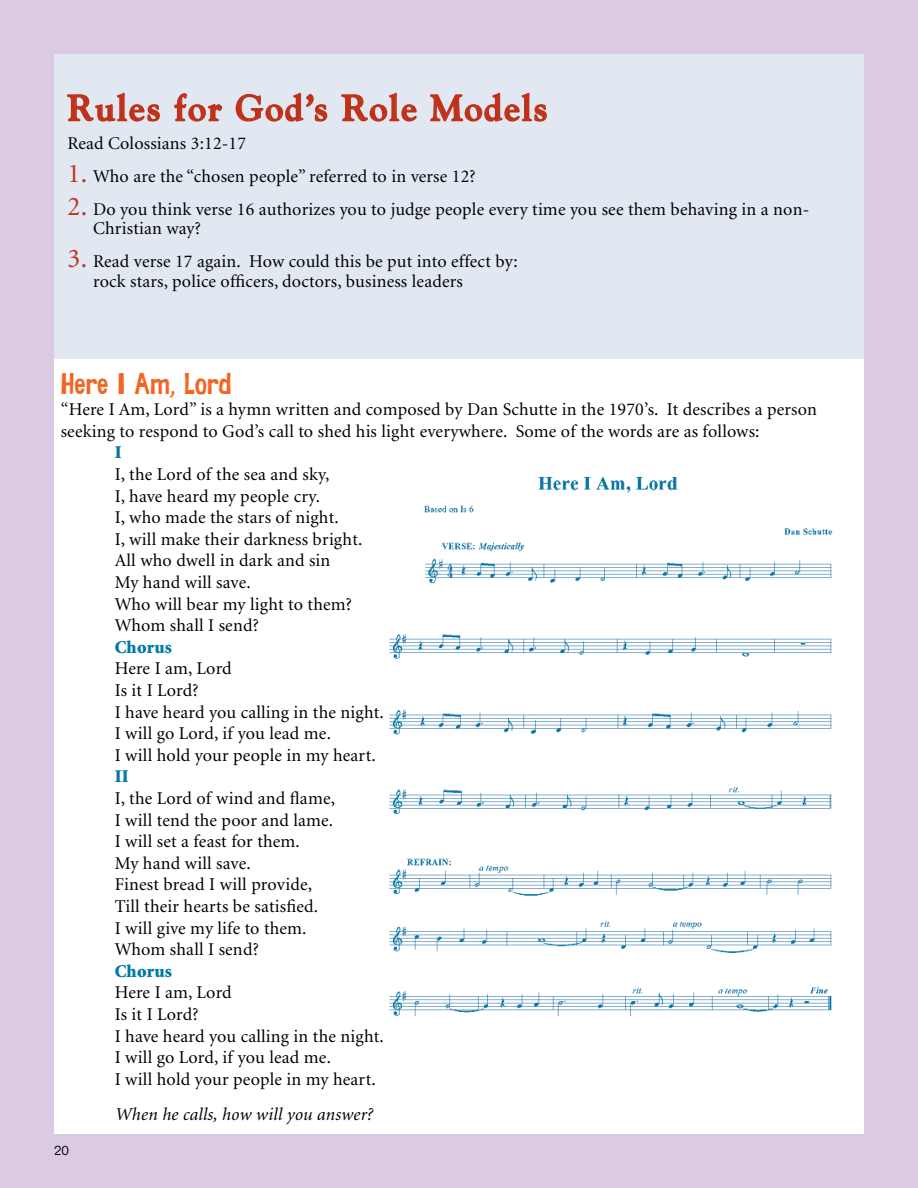
<style>
.page{position:relative;width:918px;height:1188px;background:#dbcae3}
.page>*{position:absolute;margin:0;border:0;box-sizing:border-box;transform-origin:0 0}
.t1{font:700 36px "Goudy";letter-spacing:.05em;color:#c0311a}
.t2{font:30px "Salade Fiestas";color:#f26522}
.t3{font:18px/21.6px "Minion";letter-spacing:.01em;color:#000}
.t4{font:italic 18px "Minion";letter-spacing:.01em;color:#000}
.t5{font:900 18px "Minion";letter-spacing:.01em;color:#0179a5}
.t6{font:300 13.5px "Folio";color:#000}
.s1{font-size:27px;color:#c0311a}
</style>
<div class="page">
<div style="left:54px;top:54px;width:810px;height:1080px;background:#fff"></div>
<img style="left:389px;top:476px;width:443px;height:541px">
<div style="left:54px;top:54px;width:810px;height:304px;background:#e1e8f1"></div>
<svg style="left:67px;top:92px;width:93px;height:30px"></svg>
<svg style="left:174px;top:93px;width:49px;height:29px"></svg>
<svg style="left:235px;top:93px;width:93px;height:29px"></svg>
<svg style="left:341px;top:92px;width:76px;height:30px"></svg>
<svg style="left:430px;top:92px;width:117px;height:30px"></svg>
<h1 class="t1" style="left:68px;top:86px;width:482px">Rules for God’s Role Models</h1>
<p class="t3" style="left:68px;top:133px;width:180px">Read Colossians 3:12-17</p>
<p class="t3" style="left:68px;top:166px;width:410px"><span class="s1">1.</span> Who are the “chosen people” referred to in verse 12?</p>
<p class="t3" style="left:93px;top:200px;width:718px;line-height:19.5px;text-indent:-26px"><span class="s1">2.</span> Do you think verse 16 authorizes you to judge people every time you see them behaving in a non-<br>Christian way?</p>
<p class="t3" style="left:93px;top:252px;width:426px;line-height:19.5px;text-indent:-26px"><span class="s1">3.</span> Read verse 17 again. How could this be put into effect by: rock stars, police officers, doctors, business leaders</p>
<h2 class="t2" style="left:61px;top:365px;width:172px">Here I Am, Lord</h2>
<p class="t3" style="left:61px;top:399px;width:758px">“Here I Am, Lord” is a hymn written and composed by Dan Schutte in the 1970’s. It describes a person seeking to respond to God’s call to shed his light everywhere. Some of the words are as follows:</p>
<p class="t5" style="left:115px;top:444px;width:8px">I</p>
<p class="t3" style="left:115px;top:464px;width:249px">I, the Lord of the sea and sky,<br>I, have heard my people cry.<br>I, who made the stars of night.<br>I, will make their darkness bright.<br>All who dwell in dark and sin<br>My hand will save.<br>Who will bear my light to them?<br>Whom shall I send?</p>
<p class="t5" style="left:115px;top:638px;width:59px">Chorus</p>
<p class="t3" style="left:115px;top:659px;width:271px">Here I am, Lord<br>Is it I Lord?<br>I have heard you calling in the night.<br>I will go Lord, if you lead me.<br>I will hold your people in my heart.</p>
<p class="t5" style="left:115px;top:768px;width:16px">II</p>
<p class="t3" style="left:115px;top:788px;width:222px">I, the Lord of wind and flame,<br>I will tend the poor and lame.<br>I will set a feast for them.<br>My hand will save.<br>Finest bread I will provide,<br>Till their hearts be satisfied.<br>I will give my life to them.<br>Whom shall I send?</p>
<p class="t5" style="left:115px;top:962px;width:59px">Chorus</p>
<p class="t3" style="left:115px;top:983px;width:271px">Here I am, Lord<br>Is it I Lord?<br>I have heard you calling in the night.<br>I will go Lord, if you lead me.<br>I will hold your people in my heart.</p>
<p class="t4" style="left:115px;top:1105px;width:259px">When he calls, how will you answer?</p>
<p class="t6" style="left:54px;top:1142px;width:17px">20</p>
</div>
